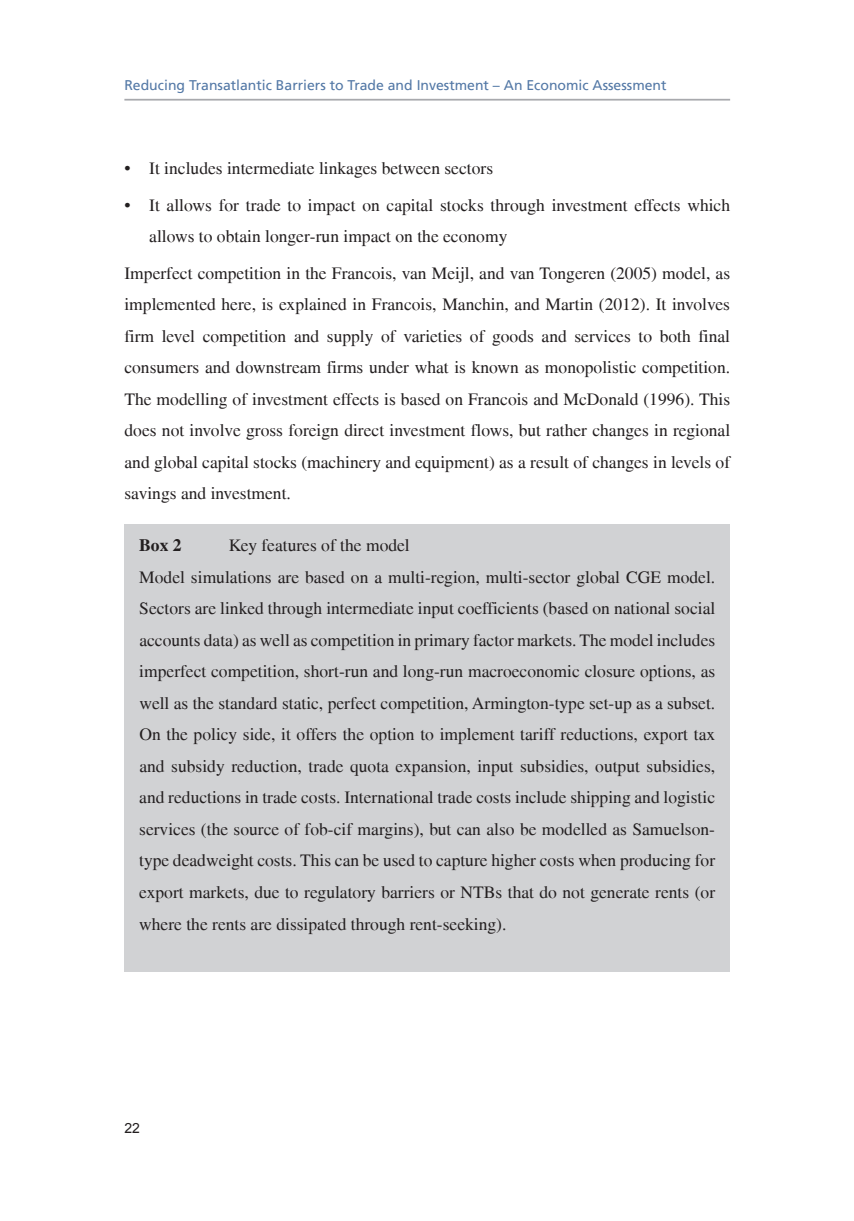
<style>
.page{position:relative;width:854px;height:1221px;background:#fff}
.page>*{position:absolute;margin:0;border:0;box-sizing:border-box;transform-origin:0 0}
.t1{font:17.5px/31.5px "Times LT";color:#231f20}
.t2{font:700 17.5px "Times LT";color:#231f20}
.t3{font:14px "Frutiger LT";color:#5378a6}
.t4{font:14px "Arial";color:#231f20}
</style>
<div class="page">
<hr style="left:124px;top:99px;width:605px;height:2px;background:#a8a9ad">
<div style="left:124px;top:524px;width:605px;height:447px;background:#d1d2d4"></div>
<p class="t3" style="left:124px;top:77px;width:543px">Reducing Transatlantic Barriers to Trade and Investment – An Economic Assessment</p>
<p class="t1" style="left:124px;top:153px;width:370px">• It includes intermediate linkages between sectors</p>
<p class="t1" style="left:149px;top:189px;width:582px;text-indent:-25px">• It allows for trade to impact on capital stocks through investment effects which allows to obtain longer-run impact on the economy</p>
<p class="t1" style="left:124px;top:257px;width:607px;text-align:justify">Imperfect competition in the Francois, van Meijl, and van Tongeren (2005) model, as implemented here, is explained in Francois, Manchin, and Martin (2012). It involves firm level competition and supply of varieties of goods and services to both final consumers and downstream firms under what is known as monopolistic competition.<br>The modelling of investment effects is based on Francois and McDonald (1996). This does not involve gross foreign direct investment flows, but rather changes in regional and global capital stocks (machinery and equipment) as a result of changes in levels of savings and investment.</p>
<p class="t2" style="left:139px;top:535px;width:44px">Box 2</p>
<p class="t1" style="left:139px;top:529px;width:577px;text-indent:89px">Key features of the model<br>Model simulations are based on a multi-region, multi-sector global CGE model.<br>Sectors are linked through intermediate input coefficients (based on national social accounts data) as well as competition in primary factor markets. The model includes imperfect competition, short-run and long-run macroeconomic closure options, as well as the standard static, perfect competition, Armington-type set-up as a subset.<br>On the policy side, it offers the option to implement tariff reductions, export tax and subsidy reduction, trade quota expansion, input subsidies, output subsidies, and reductions in trade costs. International trade costs include shipping and logistic services (the source of fob-cif margins), but can also be modelled as Samuelson&shy;type deadweight costs. This can be used to capture higher costs when producing for export markets, due to regulatory barriers or NTBs that do not generate rents (or where the rents are dissipated through rent-seeking).</p>
<p class="t4" style="left:124px;top:1118px;width:17px">22</p>
</div>
